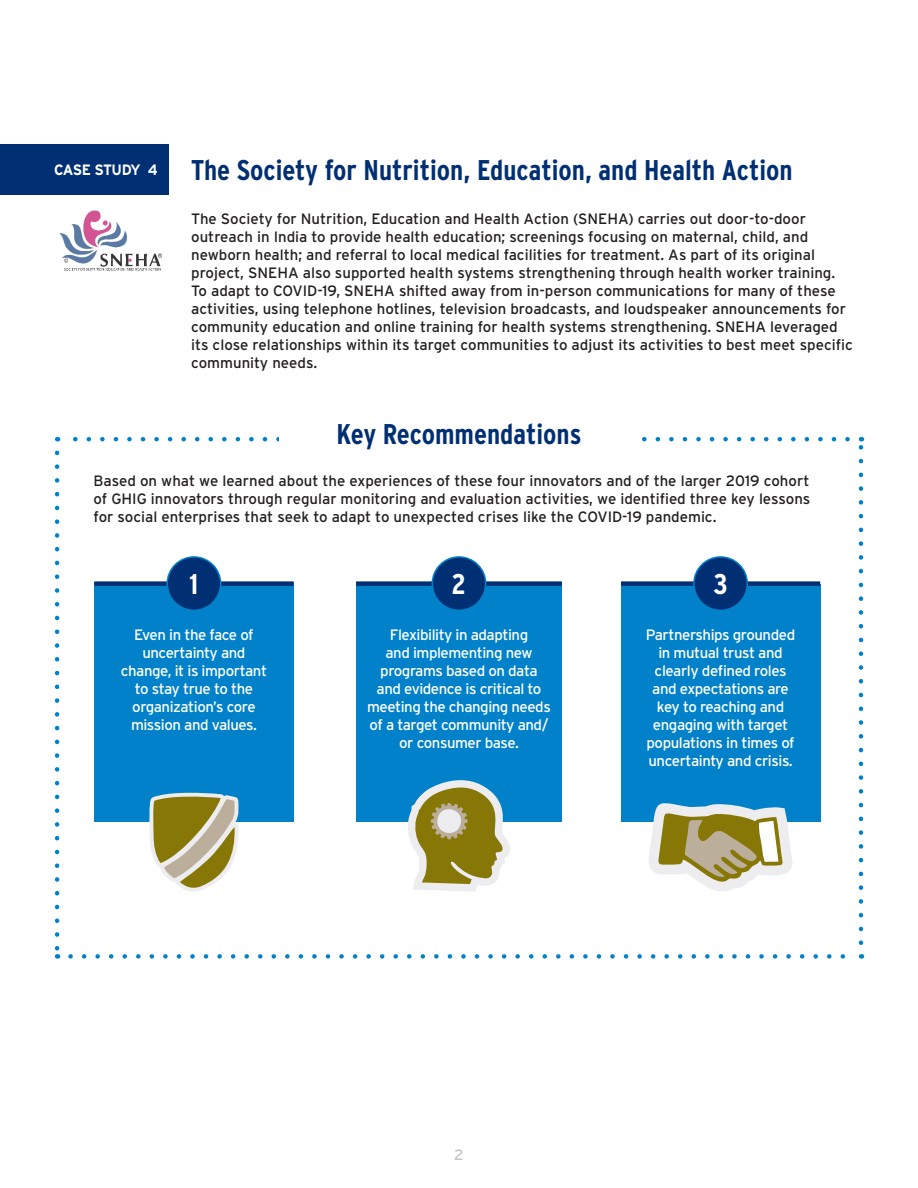
<style>
.page{position:relative;width:918px;height:1188px;background:#fff}
.page>*{position:absolute;margin:0;border:0;box-sizing:border-box;transform-origin:0 0}
.Paragraph_text{font:700 condensed 28.5px "Interstate";color:#002f73}
.Paragraph_text-2{font:700 condensed 28.5px "Interstate";color:#fff}
.Paragraph_text-3{font:15px/18px "Interstate";color:#231f20}
.t1{font:15px/18px "Interstate";letter-spacing:-.03em;color:#fff;text-align:center}
.Orange_box_quote{font:700 15px "Interstate";letter-spacing:-.045em;color:#fff;scale:.95 1}
.t2{font:15px "Interstate";color:#c3c5c8}
</style>
<div class="page">
<div style="left:0;top:144px;width:168px;height:50px;background:#002f73"></div>
<img style="left:59px;top:210px;width:104px;height:61px">
<svg style="left:71px;top:954px;width:774px;height:5px"></svg>
<svg style="left:73px;top:437px;width:775px;height:4px"></svg>
<svg style="left:55px;top:453px;width:4px;height:506px"></svg>
<svg style="left:859px;top:437px;width:4px;height:506px"></svg>
<div style="left:280px;top:421px;width:358px;height:29px;background:#fff"></div>
<div style="left:94px;top:582px;width:200px;height:239px;background:#0081c9"></div>
<div style="left:94px;top:581px;width:200px;height:5px;background:#002f73"></div>
<div style="left:167px;top:557px;width:54px;height:53px;background:#002f73;border-radius:50%"></div>
<div style="left:167px;top:556px;width:54px;height:55px;border:2px solid #0081c9;border-radius:50%"></div>
<svg style="left:149px;top:792px;width:90px;height:100px"></svg>
<div style="left:356px;top:582px;width:206px;height:239px;background:#0081c9"></div>
<div style="left:356px;top:581px;width:206px;height:5px;background:#002f73"></div>
<div style="left:432px;top:557px;width:54px;height:53px;background:#002f73;border-radius:50%"></div>
<div style="left:432px;top:556px;width:54px;height:55px;border:2px solid #0081c9;border-radius:50%"></div>
<svg style="left:408px;top:780px;width:105px;height:112px"></svg>
<div style="left:621px;top:584px;width:199px;height:237px;background:#0081c9"></div>
<div style="left:621px;top:581px;width:199px;height:5px;background:#002f73"></div>
<div style="left:694px;top:557px;width:53px;height:53px;background:#002f73;border-radius:50%"></div>
<div style="left:693px;top:556px;width:55px;height:55px;border:2px solid #0081c9;border-radius:50%"></div>
<svg style="left:648px;top:803px;width:145px;height:88px"></svg>
<p class="Orange_box_quote" style="left:54px;top:161px;width:110px">CASE STUDY 4</p>
<p class="Paragraph_text" style="left:191px;top:155px;width:603px">The Society for Nutrition, Education, and Health Action</p>
<p class="Paragraph_text-3" style="left:191px;top:210px;width:663px">The Society for Nutrition, Education and Health Action (SNEHA) carries out door-to-door outreach in India to provide health education; screenings focusing on maternal, child, and newborn health; and referral to local medical facilities for treatment. As part of its original project, SNEHA also supported health systems strengthening through health worker training.<br>To adapt to COVID-19, SNEHA shifted away from in-person communications for many of these activities, using telephone hotlines, television broadcasts, and loudspeaker announcements for community education and online training for health systems strengthening. SNEHA leveraged its close relationships within its target communities to adjust its activities to best meet specific community needs.</p>
<p class="Paragraph_text" style="left:336px;top:418px;width:247px">Key Recommendations</p>
<p class="Paragraph_text-3" style="left:94px;top:472px;width:718px;text-align:justify">Based on what we learned about the experiences of these four innovators and of the larger 2019 cohort of GHIG innovators through regular monitoring and evaluation activities, we identified three key lessons for social enterprises that seek to adapt to unexpected crises like the COVID-19 pandemic.</p>
<p class="Paragraph_text-2" style="left:189px;top:568px;width:10px">1</p>
<p class="t1" style="left:121px;top:625px;width:148px">Even in the face of uncertainty and change, it is important to stay true to the organization’s core mission and values.</p>
<p class="Paragraph_text-2" style="left:452px;top:568px;width:16px">2</p>
<p class="t1" style="left:367px;top:625px;width:185px">Flexibility in adapting<br>and implementing new programs based on data and evidence is critical to meeting the changing needs of a target community and/ or consumer base.</p>
<p class="Paragraph_text-2" style="left:713px;top:568px;width:16px">3</p>
<p class="t1" style="left:646px;top:625px;width:151px">Partnerships grounded in mutual trust and clearly defined roles and expectations are key to reaching and engaging with target populations in times of uncertainty and crisis.</p>
<p class="t2" style="left:454px;top:1146px;width:11px">2</p>
</div>
